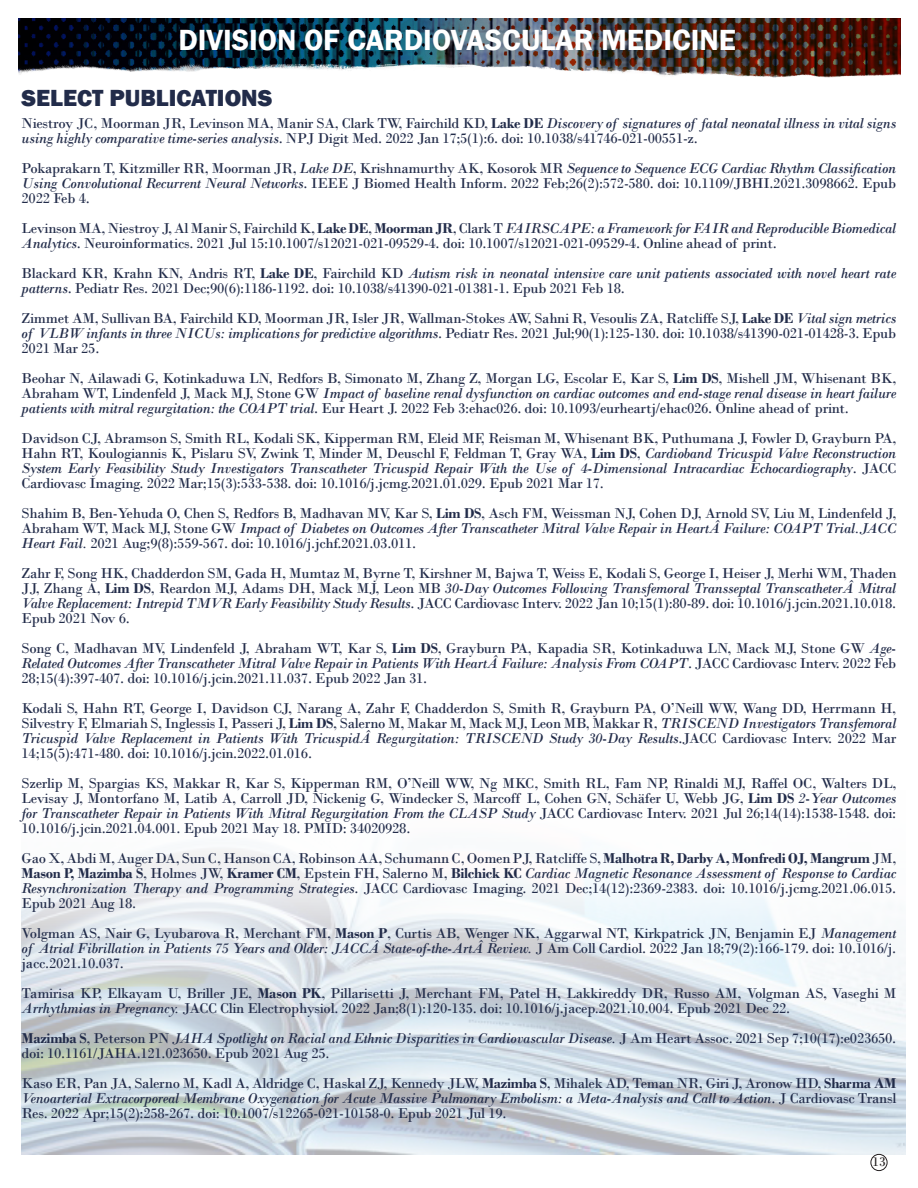
<style>
.page{position:relative;width:918px;height:1188px;background:#fff}
.page>*{position:absolute;margin:0;border:0;box-sizing:border-box;transform-origin:0 0}
.t1{font:600 30px "Franklin Gothic";color:#fff}
.t2{font:800 24px "Franklin Gothic";color:#222c4a}
.t3{font:15px/15px "Bodoni";letter-spacing:-.02em;color:#222c4a;text-align:justify}
.t4{font:13.5px "Bodoni";color:#231f20}
.s1{font-weight:700}
.s2{font-style:italic}
</style>
<div class="page">
<img style="left:18px;top:18px;width:882px;height:60px">
<img style="left:22px;top:848px;width:883px;height:306px">
<div style="left:871px;top:1154px;width:16px;height:17px;border:1px solid #231f20;border-radius:50%"></div>
<p class="t1" style="left:178px;top:22px;width:559px">DIVISION OF CARDIOVASCULAR MEDICINE</p>
<p class="t2" style="left:22px;top:82px;width:252px">SELECT PUBLICATIONS</p>
<p class="t3" style="left:22px;top:116px;width:876px">Niestroy JC, Moorman JR, Levinson MA, Manir SA, Clark TW, Fairchild KD, <span class="s1">Lake DE</span> <span class="s2">Discovery of signatures of fatal neonatal illness in vital signs using highly comparative time-series analysis</span>. NPJ Digit Med. 2022 Jan 17;5(1):6. doi: 10.1038/s41746-021-00551-z.</p>
<p class="t3" style="left:22px;top:161px;width:876px">Pokaprakarn T, Kitzmiller RR, Moorman JR, <span class="s2">Lake DE</span>, Krishnamurthy AK, Kosorok MR <span class="s2">Sequence to Sequence ECG Cardiac Rhythm Classification Using Convolutional Recurrent Neural Networks</span>. IEEE J Biomed Health Inform. 2022 Feb;26(2):572-580. doi: 10.1109/JBHI.2021.3098662. Epub 2022 Feb 4.</p>
<p class="t3" style="left:22px;top:221px;width:876px">Levinson MA, Niestroy J, Al Manir S, Fairchild K, <span class="s1">Lake DE</span>, <span class="s1">Moorman JR</span>, Clark T <span class="s2">FAIRSCAPE: a Framework for FAIR and Reproducible Biomedical<br>Analytics</span>. Neuroinformatics. 2021 Jul 15:10.1007/s12021-021-09529-4. doi: 10.1007/s12021-021-09529-4. Online ahead of print.</p>
<p class="t3" style="left:22px;top:266px;width:876px">Blackard KR, Krahn KN, Andris RT, <span class="s1">Lake DE</span>, Fairchild KD <span class="s2">Autism risk in neonatal intensive care unit patients associated with novel heart rate patterns</span>. Pediatr Res. 2021 Dec;90(6):1186-1192. doi: 10.1038/s41390-021-01381-1. Epub 2021 Feb 18.</p>
<p class="t3" style="left:22px;top:311px;width:876px">Zimmet AM, Sullivan BA, Fairchild KD, Moorman JR, Isler JR, Wallman-Stokes AW, Sahni R, Vesoulis ZA, Ratcliffe SJ, <span class="s1">Lake DE</span> <span class="s2">Vital sign metrics of VLBW infants in three NICUs: implications for predictive algorithms</span>. Pediatr Res. 2021 Jul;90(1):125-130. doi: 10.1038/s41390-021-01428-3. Epub 2021 Mar 25.</p>
<p class="t3" style="left:22px;top:371px;width:876px">Beohar N, Ailawadi G, Kotinkaduwa LN, Redfors B, Simonato M, Zhang Z, Morgan LG, Escolar E, Kar S, <span class="s1">Lim DS</span>, Mishell JM, Whisenant BK, Abraham WT, Lindenfeld J, Mack MJ, Stone GW <span class="s2">Impact of baseline renal dysfunction on cardiac outcomes and end-stage renal disease in heart failure patients with mitral regurgitation: the COAPT trial</span>. Eur Heart J. 2022 Feb 3:ehac026. doi: 10.1093/eurheartj/ehac026. Online ahead of print.</p>
<p class="t3" style="left:22px;top:431px;width:876px">Davidson CJ, Abramson S, Smith RL, Kodali SK, Kipperman RM, Eleid MF, Reisman M, Whisenant BK, Puthumana J, Fowler D, Grayburn PA, Hahn RT, Koulogiannis K, Pislaru SV, Zwink T, Minder M, Deuschl F, Feldman T, Gray WA, <span class="s1">Lim DS</span>, <span class="s2">Cardioband Tricuspid Valve Reconstruction System Early Feasibility Study Investigators Transcatheter Tricuspid Repair With the Use of 4-Dimensional Intracardiac Echocardiography</span>. JACC Cardiovasc Imaging. 2022 Mar;15(3):533-538. doi: 10.1016/j.jcmg.2021.01.029. Epub 2021 Mar 17.</p>
<p class="t3" style="left:22px;top:506px;width:876px">Shahim B, Ben-Yehuda O, Chen S, Redfors B, Madhavan MV, Kar S, <span class="s1">Lim DS</span>, Asch FM, Weissman NJ, Cohen DJ, Arnold SV, Liu M, Lindenfeld J, Abraham WT, Mack MJ, Stone GW <span class="s2">Impact of Diabetes on Outcomes After Transcatheter Mitral Valve Repair in HeartÂ Failure: COAPT Trial.JACC Heart Fail.</span> 2021 Aug;9(8):559-567. doi: 10.1016/j.jchf.2021.03.011.</p>
<p class="t3" style="left:22px;top:566px;width:876px">Zahr F, Song HK, Chadderdon SM, Gada H, Mumtaz M, Byrne T, Kirshner M, Bajwa T, Weiss E, Kodali S, George I, Heiser J, Merhi WM, Thaden JJ, Zhang A, <span class="s1">Lim DS</span>, Reardon MJ, Adams DH, Mack MJ, Leon MB <span class="s2">30-Day Outcomes Following Transfemoral Transseptal TranscatheterÂ Mitral Valve Replacement: Intrepid TMVR Early Feasibility Study Results</span>. JACC Cardiovasc Interv. 2022 Jan 10;15(1):80-89. doi: 10.1016/j.jcin.2021.10.018.<br>Epub 2021 Nov 6.</p>
<p class="t3" style="left:22px;top:641px;width:876px">Song C, Madhavan MV, Lindenfeld J, Abraham WT, Kar S, <span class="s1">Lim DS</span>, Grayburn PA, Kapadia SR, Kotinkaduwa LN, Mack MJ, Stone GW <span class="s2">Age-Related Outcomes After Transcatheter Mitral Valve Repair in Patients With HeartÂ Failure: Analysis From COAPT</span>. JACC Cardiovasc Interv. 2022 Feb 28;15(4):397-407. doi: 10.1016/j.jcin.2021.11.037. Epub 2022 Jan 31.</p>
<p class="t3" style="left:22px;top:701px;width:876px">Kodali S, Hahn RT, George I, Davidson CJ, Narang A, Zahr F, Chadderdon S, Smith R, Grayburn PA, O’Neill WW, Wang DD, Herrmann H, Silvestry F, Elmariah S, Inglessis I, Passeri J, <span class="s1">Lim DS</span>, Salerno M, Makar M, Mack MJ, Leon MB, Makkar R, <span class="s2">TRISCEND Investigators Transfemoral Tricuspid Valve Replacement in Patients With TricuspidÂ Regurgitation: TRISCEND Study 30-Day Results</span>.JACC Cardiovasc Interv. 2022 Mar 14;15(5):471-480. doi: 10.1016/j.jcin.2022.01.016.</p>
<p class="t3" style="left:22px;top:776px;width:876px">Szerlip M, Spargias KS, Makkar R, Kar S, Kipperman RM, O’Neill WW, Ng MKC, Smith RL, Fam NP, Rinaldi MJ, Raffel OC, Walters DL, Levisay J, Montorfano M, Latib A, Carroll JD, Nickenig G, Windecker S, Marcoff L, Cohen GN, Schäfer U, Webb JG, <span class="s1">Lim DS</span> <span class="s2">2-Year Outcomes for Transcatheter Repair in Patients With Mitral Regurgitation From the CLASP Study</span> JACC Cardiovasc Interv. 2021 Jul 26;14(14):1538-1548. doi:<br>10.1016/j.jcin.2021.04.001. Epub 2021 May 18. PMID: 34020928.</p>
<p class="t3" style="left:22px;top:851px;width:876px">Gao X, Abdi M, Auger DA, Sun C, Hanson CA, Robinson AA, Schumann C, Oomen PJ, Ratcliffe S, <span class="s1">Malhotra R, Darby A, Monfredi OJ, Mangrum</span> JM, <span class="s1">Mason P, Mazimba S</span>, Holmes JW, <span class="s1">Kramer CM</span>, Epstein FH, Salerno M, <span class="s1">Bilchick KC</span> <span class="s2">Cardiac Magnetic Resonance Assessment of Response to Cardiac Resynchronization Therapy and Programming Strategies</span>. JACC Cardiovasc Imaging. 2021 Dec;14(12):2369-2383. doi: 10.1016/j.jcmg.2021.06.015.<br>Epub 2021 Aug 18.</p>
<p class="t3" style="left:22px;top:926px;width:876px">Volgman AS, Nair G, Lyubarova R, Merchant FM, <span class="s1">Mason P</span>, Curtis AB, Wenger NK, Aggarwal NT, Kirkpatrick JN, Benjamin EJ <span class="s2">Management of Atrial Fibrillation in Patients 75 Years and Older: JACCÂ State-of-the-ArtÂ Review.</span> J Am Coll Cardiol. 2022 Jan 18;79(2):166-179. doi: 10.1016/j. jacc.2021.10.037.</p>
<p class="t3" style="left:22px;top:986px;width:876px">Tamirisa KP, Elkayam U, Briller JE, <span class="s1">Mason PK</span>, Pillarisetti J, Merchant FM, Patel H, Lakkireddy DR, Russo AM, Volgman AS, Vaseghi M<br><span class="s2">Arrhythmias in Pregnancy.</span> JACC Clin Electrophysiol. 2022 Jan;8(1):120-135. doi: 10.1016/j.jacep.2021.10.004. Epub 2021 Dec 22.</p>
<p class="t3" style="left:22px;top:1031px;width:876px"><span class="s1">Mazimba S</span>, Peterson PN <span class="s2">JAHA Spotlight on Racial and Ethnic Disparities in Cardiovascular Disease.</span> J Am Heart Assoc. 2021 Sep 7;10(17):e023650. doi: 10.1161/JAHA.121.023650. Epub 2021 Aug 25.</p>
<p class="t3" style="left:22px;top:1076px;width:876px">Kaso ER, Pan JA, Salerno M, Kadl A, Aldridge C, Haskal ZJ, Kennedy JLW, <span class="s1">Mazimba S</span>, Mihalek AD, Teman NR, Giri J, Aronow HD, <span class="s1">Sharma AM </span><span class="s2">Venoarterial Extracorporeal Membrane Oxygenation for Acute Massive Pulmonary Embolism: a Meta-Analysis and Call to Action</span>. J Cardiovasc Transl Res. 2022 Apr;15(2):258-267. doi: 10.1007/s12265-021-10158-0. Epub 2021 Jul 19.</p>
<p class="t4" style="left:872px;top:1154px;width:15px">13</p>
</div>
